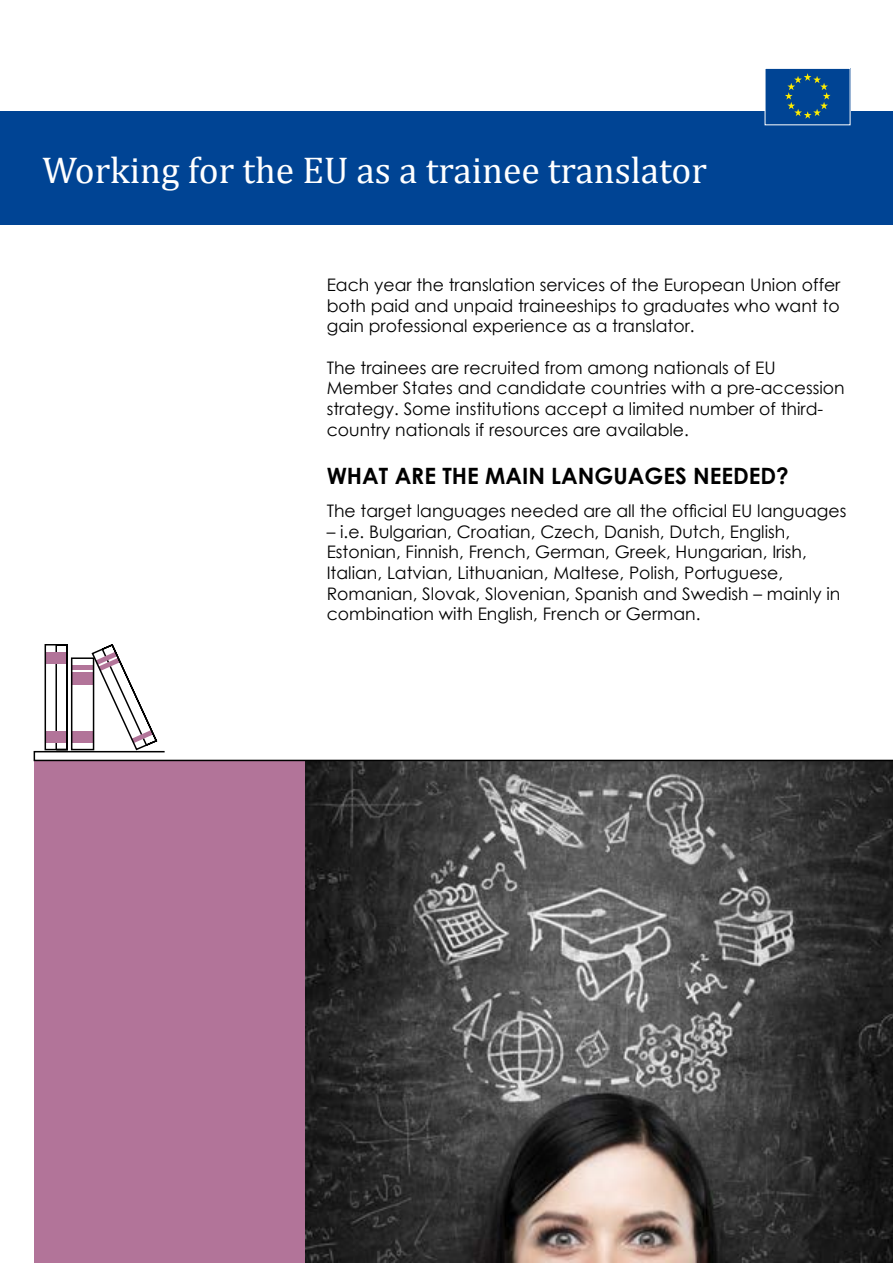
<style>
.page{position:relative;width:893px;height:1263px;background:#fff}
.page>*{position:absolute;margin:0;border:0;box-sizing:border-box;transform-origin:0 0}
.t1{font:37.5px "Cambria";color:#fff}
.t2{font:700 22.5px "Century Gothic";color:#000}
.t3{font:17.25px/20.7px "Century Gothic";color:#000}
</style>
<div class="page">
<div style="left:35px;top:761px;width:270px;height:502px;background:#b27499"></div>
<div style="left:0;top:111px;width:893px;height:114px;background:#004494"></div>
<div style="left:765px;top:68px;width:85px;height:57px;background:#004494"></div>
<svg style="left:785px;top:73px;width:45px;height:46px"></svg>
<div style="left:765px;top:68px;width:85px;height:57px;border:1px solid #fff"></div>
<img style="left:305px;top:762px;width:588px;height:501px">
<svg style="left:33px;top:644px;width:860px;height:118px"></svg>
<h1 class="t1" style="left:43px;top:148px;width:666px">Working for the EU as a trainee translator</h1>
<p class="t3" style="left:327px;top:274px;width:515px;text-align:justify">Each year the translation services of the European Union offer both paid and unpaid traineeships to graduates who want to gain professional experience as a translator.</p>
<p class="t3" style="left:327px;top:357px;width:520px">The trainees are recruited from among nationals of EU Member States and candidate countries with a pre-accession strategy. Some institutions accept a limited number of third&shy;country nationals if resources are available.</p>
<h2 class="t2" style="left:327px;top:458px;width:464px">WHAT ARE THE MAIN LANGUAGES NEEDED?</h2>
<p class="t3" style="left:327px;top:500px;width:521px">The target languages needed are all the official EU languages</p>
<p class="t3" style="left:327px;top:521px;width:515px">– i.e. Bulgarian, Croatian, Czech, Danish, Dutch, English, Estonian, Finnish, French, German, Greek, Hungarian, Irish, Italian, Latvian, Lithuanian, Maltese, Polish, Portuguese, Romanian, Slovak, Slovenian, Spanish and Swedish – mainly in combination with English, French or German.</p>
</div>
